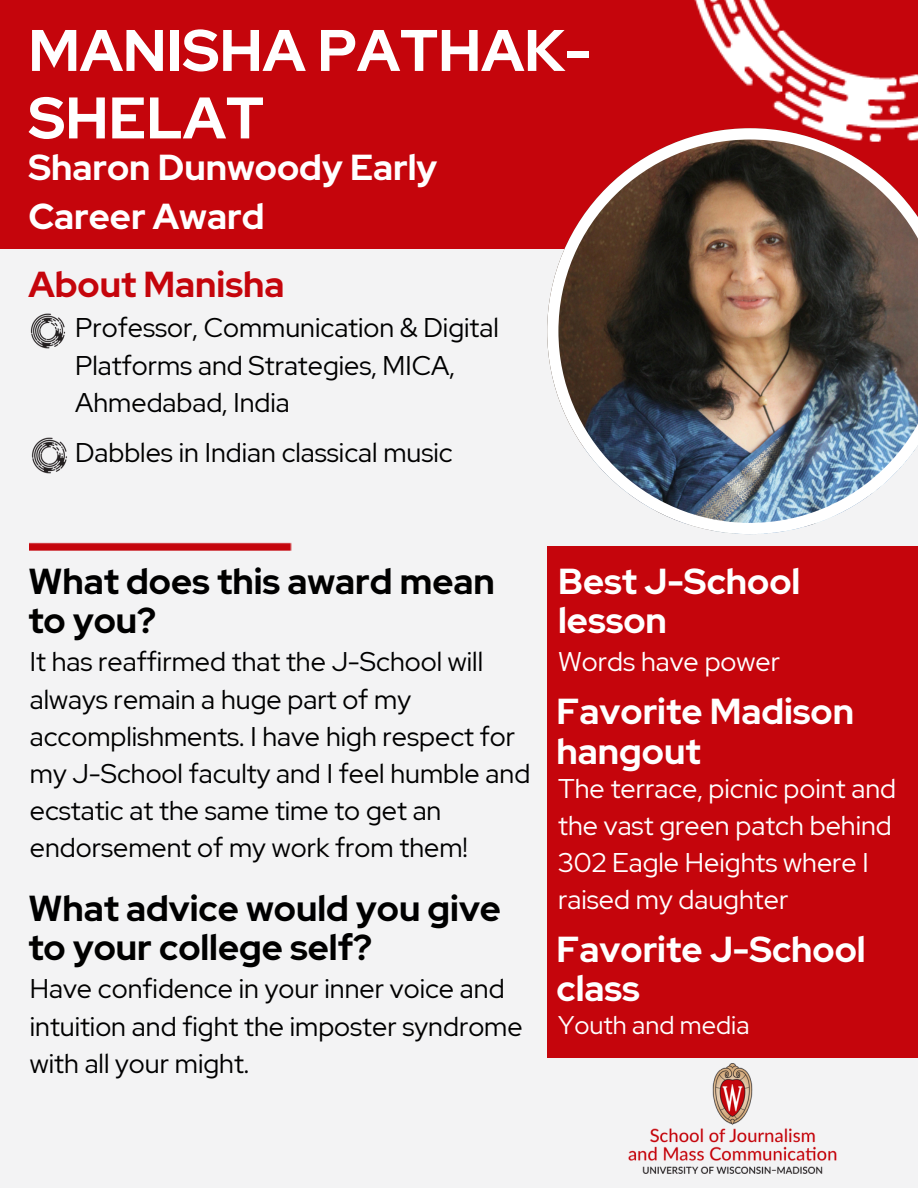
<style>
.page{position:relative;width:918px;height:1188px;background:#c5050c}
.page>*{position:absolute;margin:0;border:0;box-sizing:border-box;transform-origin:0 0}
.t1{font:700 58.5px/67.5px "Red Hat Display";color:#fff}
.t2{font:700 36px/39.3px "Red Hat Display";color:#fff}
.t3{font:700 36px/39.3px "Red Hat Display";color:#000}
.t4{font:700 36px "Red Hat Display";color:#c5050c}
.t5{font:27px/37.2px "Red Hat Display";color:#000}
.t6{font:27px/37.2px "Red Hat Display";color:#fff}
.t7{font:25.5px "Red Hat Display";color:#fff}
</style>
<div class="page">
<div style="left:0;top:249px;width:918px;height:939px;background:#f3f3f4"></div>
<img style="left:547px;top:154px;width:371px;height:380px">
<div style="left:547px;top:546px;width:371px;height:511px;background:#c5050c"></div>
<img style="left:31px;top:437px;width:36px;height:37px">
<img style="left:30px;top:313px;width:36px;height:36px">
<img style="left:651px;top:0;width:267px;height:173px">
<img style="left:30px;top:542px;width:262px;height:9px">
<img style="left:628px;top:1063px;width:209px;height:110px">
<p class="t1" style="left:28px;top:16px;width:565px">MANISHA PATHAK-<br>SHELAT</p>
<p class="t2" style="left:28px;top:142px;width:410px;line-height:49.5px">Sharon Dunwoody Early<br>Career Award</p>
<h2 class="t4" style="left:28px;top:260px;width:257px">About Manisha</h2>
<p class="t5" style="left:75px;top:309px;width:425px">Professor, Communication &amp; Digital<br>Platforms and Strategies, MICA,<br>Ahmedabad, India</p>
<h2 class="t5" style="left:75px;top:434px;width:379px">Dabbles in Indian classical music</h2>
<p class="t3" style="left:28px;top:561px;width:468px">What does this award mean to you?</p>
<p class="t5" style="left:30px;top:643px;width:502px">It has reaffirmed that the J-School will always remain a huge part of my accomplishments. I have high respect for my J-School faculty and I feel humble and ecstatic at the same time to get an endorsement of my work from them!</p>
<p class="t3" style="left:28px;top:888px;width:474px">What advice would you give to your college self?</p>
<p class="t5" style="left:30px;top:970px;width:494px">Have confidence in your inner voice and intuition and fight the imposter syndrome with all your might.</p>
<p class="t2" style="left:558px;top:561px;width:244px">Best J-School lesson</p>
<h2 class="t6" style="left:558px;top:643px;width:223px">Words have power</h2>
<h2 class="t2" style="left:557px;top:692px;width:299px">Favorite Madison hangout</h2>
<h2 class="t6" style="left:558px;top:769px;width:339px">The terrace, picnic point and the vast green patch behind<br>302 Eagle Heights where I raised my daughter</h2>
<p class="t2" style="left:557px;top:929px;width:311px">Favorite J-School class</p>
<p class="t7" style="left:558px;top:1008px;width:193px">Youth and media</p>
</div>
